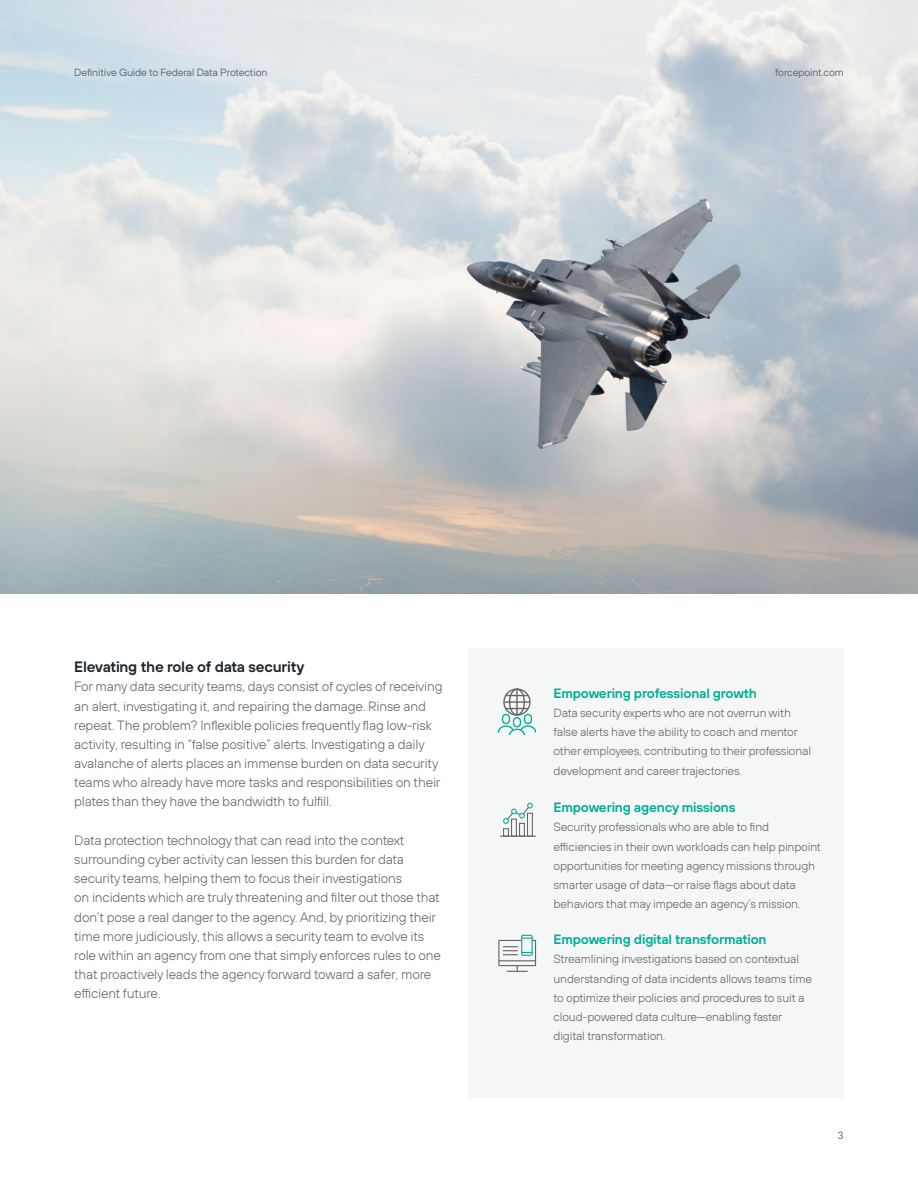
<style>
.page{position:relative;width:918px;height:1188px;background:#fff}
.page>*{position:absolute;margin:0;border:0;box-sizing:border-box;transform-origin:0 0}
.t1{font:600 15px "TT Hoves";letter-spacing:-.015em;color:#1d252c}
.t2{font:300 13.5px/19.2px "TT Hoves";letter-spacing:-.015em;color:#636569}
.t3{font:600 13.5px "TT Hoves";letter-spacing:-.015em;color:#00af9a}
.t4{font:300 12px/19.2px "TT Hoves";letter-spacing:-.015em;color:#636569}
.t5{font:10.5px "TT Hoves";letter-spacing:-.01em;color:#636569}
.s1{font-family:"FP Sans"}
</style>
<div class="page">
<img style="left:0;top:0;width:918px;height:594px">
<div style="left:468px;top:648px;width:376px;height:449px;background:#f5f6f6"></div>
<div style="left:527px;top:813px;width:6px;height:24px;border:1px solid #636569"></div>
<div style="left:511px;top:819px;width:6px;height:18px;border:1px solid #636569"></div>
<div style="left:519px;top:823px;width:6px;height:14px;border:1px solid #636569"></div>
<div style="left:503px;top:828px;width:6px;height:9px;border:1px solid #636569"></div>
<hr style="left:500px;top:836px;width:36px;height:1px;background:#636569">
<svg style="left:503px;top:803px;width:30px;height:21px"></svg>
<div style="left:521px;top:935px;width:12px;height:21px;border:1px solid #00af9a"></div>
<svg style="left:498px;top:938px;width:38px;height:34px"></svg>
<hr style="left:504px;top:701px;width:26px;height:2px;background:#636569">
<svg style="left:506px;top:690px;width:22px;height:26px"></svg>
<div style="left:503px;top:688px;width:28px;height:28px;border:1px solid #636569;border-radius:50%"></div>
<div style="left:513px;top:717px;width:8px;height:10px;border:1px solid #00af9a;border-radius:3px"></div>
<div style="left:524px;top:714px;width:8px;height:10px;border:1px solid #00af9a;border-radius:3px"></div>
<div style="left:502px;top:714px;width:8px;height:10px;border:1px solid #00af9a;border-radius:3px"></div>
<svg style="left:498px;top:725px;width:38px;height:10px"></svg>
<p class="t5" style="left:74px;top:66px;width:195px">Definitive Guide to Federal Data Protection</p>
<p class="t5" style="left:775px;top:66px;width:70px">forcepoint.com</p>
<p class="t1" style="left:74px;top:657px;width:232px">Elevating the role of data security</p>
<p class="t2" style="left:74px;top:677px;width:370px">For many data security teams, days consist of cycles of receiving an alert, investigating it, and repairing the damage. Rinse and repeat. The problem? Inflexible policies frequently flag low-risk activity, resulting in “false positive” alerts. Investigating a daily avalanche of alerts places an immense burden on data security teams who already have more tasks and responsibilities on their plates than they have the bandwidth to fulfill.</p>
<p class="t2" style="left:74px;top:830px;width:368px">Data protection technology that can read into the context surrounding cyber activity can lessen this burden for data security teams, helping them to focus their investigations<br>on incidents which are truly threatening and filter out those that don’t pose a real danger to the agency. And, by prioritizing their time more judiciously, this allows a security team to evolve its role within an agency from one that simply enforces rules to one that proactively leads the agency forward toward a safer, more efficient future.</p>
<p class="t3" style="left:554px;top:684px;width:205px">Empowering professional growth</p>
<p class="t4" style="left:554px;top:703px;width:259px">Data security experts who are not overrun with false alerts have the ability to coach and mentor other employees, contributing to their professional development and career trajectories.</p>
<p class="t3" style="left:554px;top:799px;width:184px">Empowering agency missions</p>
<p class="t4" style="left:554px;top:817px;width:269px">Security professionals who are able to find efficiencies in their own workloads can help pinpoint opportunities for meeting agency missions through smarter usage of data<span class="s1">—</span>or raise flags about data behaviors that may impede an agency’s mission.</p>
<p class="t3" style="left:554px;top:931px;width:215px">Empowering digital transformation</p>
<p class="t4" style="left:554px;top:949px;width:260px">Streamlining investigations based on contextual understanding of data incidents allows teams time to optimize their policies and procedures to suit a cloud-powered data culture—enabling faster digital transformation.</p>
<p class="t5" style="left:838px;top:1129px;width:7px">3</p>
</div>
